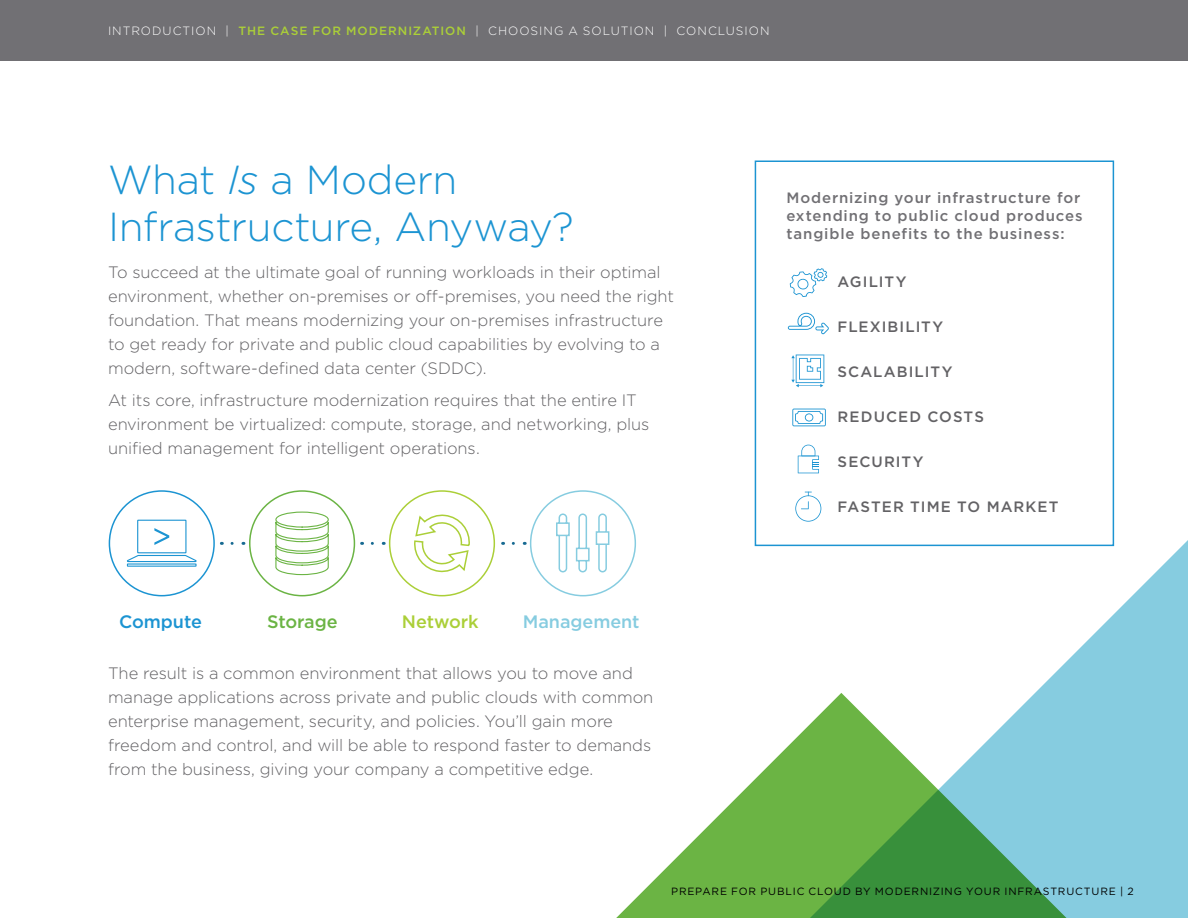
<style>
.page{position:relative;width:1188px;height:918px;background:#fff}
.page>*{position:absolute;margin:0;border:0;box-sizing:border-box;transform-origin:0 0}
.EB-Page_Header{font:300 40.5px/46.5px "Gotham";letter-spacing:-.01em;color:#1c94d2}
.EB-_Chart_Header{font:500 18px "Gotham";letter-spacing:-.005em;color:#86cce0}
.EB-_Chart_Header-2{font:500 18px "Gotham";letter-spacing:-.005em;color:#1c94d2}
.EB-_Chart_Header-3{font:500 18px "Gotham";letter-spacing:-.01em;color:#6bb444}
.EB-_Chart_Header-4{font:500 18px "Gotham";letter-spacing:-.01em;color:#abcf38}
.EB-BODY_TEXT{font:300 16.5px/24px "Gotham";letter-spacing:-.005em;color:#636265}
.EB-_Nav_Text{font:500 15px/18px "Gotham";letter-spacing:.06em;color:#717074}
.EB-_Nav_Text-2{font:500 15px "Gotham";letter-spacing:.075em;color:#636265}
.EB-_Nav_Text-3{font:300 12px "Gotham";letter-spacing:.085em;color:#fff}
.EB-BOTTOM_FOLIO-_RIG{font:10.5px "Gotham";letter-spacing:.08em;color:#000}
.s1{font-weight:500;color:#abcf38}
.s2{font-style:italic}
</style>
<div class="page">
<svg style="left:221px;top:542px;width:11px;height:3px"></svg>
<div style="left:389px;top:490px;width:106px;height:106px;border:2px solid #abcf38;border-radius:50%"></div>
<svg style="left:414px;top:514px;width:56px;height:58px"></svg>
<div style="left:530px;top:490px;width:106px;height:106px;border:2px solid #86cce0;border-radius:50%"></div>
<svg style="left:556px;top:513px;width:54px;height:60px"></svg>
<div style="left:755px;top:160px;width:359px;height:386px;border:2px solid #1c94d2"></div>
<svg style="left:616px;top:738px;width:180px;height:180px"></svg>
<svg style="left:791px;top:355px;width:33px;height:32px"></svg>
<svg style="left:790px;top:268px;width:37px;height:29px"></svg>
<svg style="left:788px;top:313px;width:41px;height:21px"></svg>
<svg style="left:792px;top:409px;width:34px;height:17px"></svg>
<svg style="left:798px;top:445px;width:21px;height:28px"></svg>
<svg style="left:795px;top:492px;width:26px;height:30px"></svg>
<div style="left:249px;top:490px;width:106px;height:106px;border:2px solid #6bb444;border-radius:50%"></div>
<svg style="left:275px;top:494px;width:54px;height:82px"></svg>
<div style="left:109px;top:490px;width:106px;height:106px;border:2px solid #1c94d2;border-radius:50%"></div>
<div style="left:127px;top:563px;width:70px;height:4px;border:1px solid #1c94d2"></div>
<svg style="left:126px;top:519px;width:71px;height:44px"></svg>
<svg style="left:796px;top:526px;width:392px;height:392px"></svg>
<div style="left:0;top:0;width:1188px;height:61px;background:#717074"></div>
<p class="EB-_Nav_Text-3" style="left:108px;top:23px;width:663px">INTRODUCTION | <span class="s1">THE CASE FOR MODERNIZATION</span> | CHOOSING A SOLUTION | CONCLUSION</p>
<p class="EB-Page_Header" style="left:108px;top:156px;width:467px">What <span class="s2">Is</span> a Modern<br>Infrastructure, Anyway?</p>
<p class="EB-BODY_TEXT" style="left:108px;top:260px;width:568px">To succeed at the ultimate goal of running workloads in their optimal environment, whether on-premises or off-premises, you need the right foundation. That means modernizing your on-premises infrastructure to get ready for private and public cloud capabilities by evolving to a modern, software-defined data center (SDDC).</p>
<p class="EB-BODY_TEXT" style="left:108px;top:388px;width:543px">At its core, infrastructure modernization requires that the entire IT environment be virtualized: compute, storage, and networking, plus unified management for intelligent operations.</p>
<p class="EB-_Chart_Header-2" style="left:119px;top:609px;width:84px">Compute</p>
<p class="EB-_Chart_Header-3" style="left:267px;top:609px;width:72px">Storage</p>
<p class="EB-_Chart_Header-4" style="left:402px;top:609px;width:78px">Network</p>
<p class="EB-_Chart_Header" style="left:523px;top:609px;width:118px">Management</p>
<p class="EB-BODY_TEXT" style="left:108px;top:661px;width:547px">The result is a common environment that allows you to move and manage applications across private and public clouds with common enterprise management, security, and policies. You’ll gain more freedom and control, and will be able to respond faster to demands from the business, giving your company a competitive edge.</p>
<p class="EB-_Nav_Text" style="left:786px;top:189px;width:298px">Modernizing your infrastructure for extending to public cloud produces tangible benefits to the business:</p>
<p class="EB-_Nav_Text-2" style="left:838px;top:272px;width:70px">AGILITY</p>
<p class="EB-_Nav_Text-2" style="left:838px;top:317px;width:107px">FLEXIBILITY</p>
<p class="EB-_Nav_Text-2" style="left:838px;top:362px;width:116px">SCALABILITY</p>
<p class="EB-_Nav_Text-2" style="left:838px;top:407px;width:148px">REDUCED COSTS</p>
<p class="EB-_Nav_Text-2" style="left:838px;top:452px;width:87px">SECURITY</p>
<p class="EB-_Nav_Text-2" style="left:838px;top:497px;width:222px">FASTER TIME TO MARKET</p>
<p class="EB-BOTTOM_FOLIO-_RIG" style="left:671px;top:885px;width:464px">PREPARE FOR PUBLIC CLOUD BY MODERNIZING YOUR INFRASTRUCTURE | 2</p>
</div>
